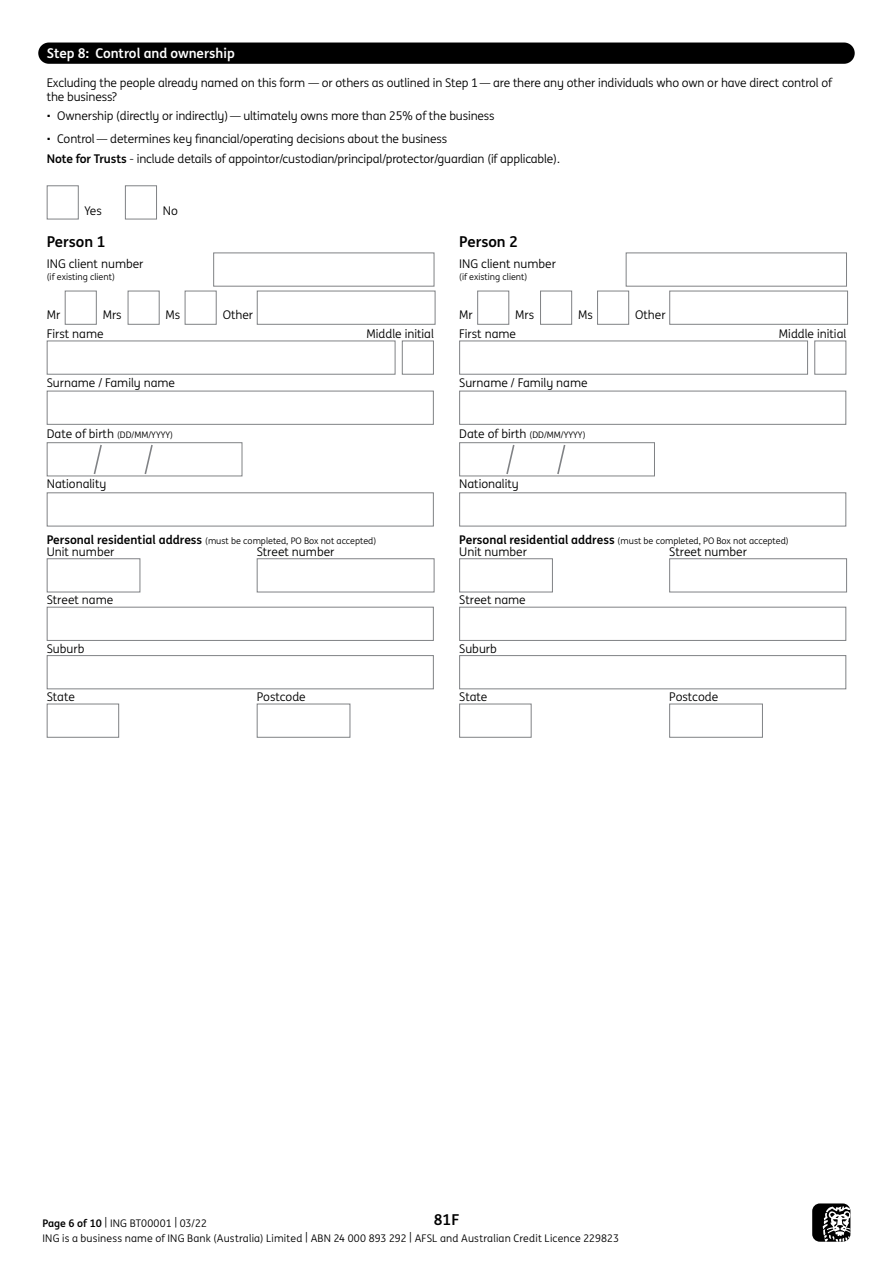
<style>
.page{position:relative;width:893px;height:1263px;background:#fff}
.page>*{position:absolute;margin:0;border:0;box-sizing:border-box;transform-origin:0 0}
.t1{font:700 15px "ING Me";color:#000}
.t2{font:700 13.5px "ING Me";color:#fff}
.t3{font:12px/14.4px "ING Me";letter-spacing:-.01em;color:#000}
.t4{font:10.5px/15px "ING Me";letter-spacing:.015em;color:#000}
.t5{font:9px "ING Me";color:#000}
.s1{font-weight:700}
.s2{font-size:12px}
.s3{font-weight:700;font-size:12px}
</style>
<div class="page">
<div style="left:812px;top:1203px;width:38px;height:39px;background:#000;border-radius:8px"></div>
<svg style="left:823px;top:1206px;width:27px;height:36px"></svg>
<div style="left:47px;top:185px;width:32px;height:34px;border:1px solid #808285"></div>
<div style="left:125px;top:185px;width:32px;height:34px;border:1px solid #808285"></div>
<div style="left:213px;top:253px;width:221px;height:34px;border:1px solid #808285"></div>
<div style="left:65px;top:291px;width:32px;height:34px;border:1px solid #808285"></div>
<div style="left:128px;top:291px;width:32px;height:34px;border:1px solid #808285"></div>
<div style="left:185px;top:291px;width:32px;height:34px;border:1px solid #808285"></div>
<div style="left:257px;top:291px;width:178px;height:34px;border:1px solid #808285"></div>
<div style="left:47px;top:341px;width:348px;height:34px;border:1px solid #808285"></div>
<div style="left:402px;top:341px;width:32px;height:34px;border:1px solid #808285"></div>
<div style="left:47px;top:391px;width:387px;height:34px;border:1px solid #808285"></div>
<div style="left:47px;top:442px;width:195px;height:34px;border:1px solid #808285"></div>
<div style="left:47px;top:492px;width:387px;height:34px;border:1px solid #808285"></div>
<div style="left:47px;top:558px;width:93px;height:34px;border:1px solid #808285"></div>
<div style="left:257px;top:558px;width:177px;height:34px;border:1px solid #808285"></div>
<div style="left:47px;top:607px;width:387px;height:34px;border:1px solid #808285"></div>
<div style="left:47px;top:655px;width:387px;height:34px;border:1px solid #808285"></div>
<div style="left:47px;top:704px;width:72px;height:34px;border:1px solid #808285"></div>
<div style="left:257px;top:704px;width:93px;height:34px;border:1px solid #808285"></div>
<div style="left:626px;top:253px;width:221px;height:34px;border:1px solid #808285"></div>
<div style="left:477px;top:291px;width:32px;height:34px;border:1px solid #808285"></div>
<div style="left:540px;top:291px;width:32px;height:34px;border:1px solid #808285"></div>
<div style="left:597px;top:291px;width:32px;height:34px;border:1px solid #808285"></div>
<div style="left:669px;top:291px;width:179px;height:34px;border:1px solid #808285"></div>
<div style="left:459px;top:341px;width:349px;height:34px;border:1px solid #808285"></div>
<div style="left:814px;top:341px;width:32px;height:34px;border:1px solid #808285"></div>
<div style="left:459px;top:391px;width:387px;height:34px;border:1px solid #808285"></div>
<div style="left:459px;top:442px;width:196px;height:34px;border:1px solid #808285"></div>
<div style="left:459px;top:492px;width:387px;height:34px;border:1px solid #808285"></div>
<div style="left:459px;top:558px;width:94px;height:34px;border:1px solid #808285"></div>
<div style="left:669px;top:558px;width:178px;height:34px;border:1px solid #808285"></div>
<div style="left:459px;top:607px;width:387px;height:34px;border:1px solid #808285"></div>
<div style="left:459px;top:655px;width:387px;height:34px;border:1px solid #808285"></div>
<div style="left:459px;top:704px;width:72px;height:34px;border:1px solid #808285"></div>
<div style="left:669px;top:704px;width:94px;height:34px;border:1px solid #808285"></div>
<svg style="left:93px;top:443px;width:10px;height:33px"></svg>
<svg style="left:143px;top:443px;width:11px;height:33px"></svg>
<svg style="left:505px;top:443px;width:11px;height:33px"></svg>
<svg style="left:556px;top:443px;width:11px;height:33px"></svg>
<div style="left:38px;top:43px;width:817px;height:21px;background:#000;border-radius:11px"></div>
<p class="t2" style="left:47px;top:43px;width:190px">Step 8: Control and ownership</p>
<p class="t3" style="left:47px;top:75px;width:787px">Excluding the people already named on this form — or others as outlined in Step 1— are there any other individuals who own or have direct control of the business?</p>
<p class="t3" style="left:47px;top:108px;width:449px">• Ownership (directly or indirectly)— ultimately owns more than 25% of the business</p>
<p class="t3" style="left:47px;top:128px;width:515px;line-height:20.5px">• Control — determines key financial/operating decisions about the business<br><span class="s1">Note for Trusts</span> - include details of appointor/custodian/principal/protector/guardian (if applicable).</p>
<p class="t3" style="left:58px;top:203px;width:46px"><sup>X</sup> Yes</p>
<p class="t3" style="left:136px;top:203px;width:43px"><sup>X</sup> No</p>
<p class="t1" style="left:47px;top:229px;width:60px">Person 1</p>
<p class="t3" style="left:47px;top:256px;width:98px">ING client number</p>
<p class="t5" style="left:47px;top:270px;width:70px">(if existing client)</p>
<p class="t3" style="left:47px;top:307px;width:41px">Mr <sup>X</sup></p>
<p class="t3" style="left:103px;top:307px;width:47px">Mrs <sup>X</sup></p>
<p class="t3" style="left:166px;top:307px;width:42px">Ms <sup>X</sup></p>
<p class="t3" style="left:223px;top:307px;width:32px">Other</p>
<p class="t3" style="left:47px;top:326px;width:58px">First name</p>
<p class="t3" style="left:366px;top:326px;width:69px">Middle initial</p>
<p class="t3" style="left:47px;top:375px;width:130px">Surname / Family name</p>
<p class="t5" style="left:47px;top:428px;width:128px"><span class="s2">Date of birth</span> (DD/MM/YYYY)</p>
<p class="t3" style="left:47px;top:476px;width:61px">Nationality</p>
<p class="t1" style="left:459px;top:229px;width:60px">Person 2</p>
<p class="t3" style="left:459px;top:256px;width:98px">ING client number</p>
<p class="t5" style="left:459px;top:270px;width:70px">(if existing client)</p>
<p class="t3" style="left:459px;top:307px;width:41px">Mr <sup>X</sup></p>
<p class="t3" style="left:515px;top:307px;width:47px">Mrs <sup>X</sup></p>
<p class="t3" style="left:578px;top:307px;width:42px">Ms <sup>X</sup></p>
<p class="t3" style="left:635px;top:307px;width:32px">Other</p>
<p class="t3" style="left:459px;top:326px;width:58px">First name</p>
<p class="t3" style="left:779px;top:326px;width:69px">Middle initial</p>
<p class="t3" style="left:459px;top:375px;width:130px">Surname / Family name</p>
<p class="t5" style="left:459px;top:428px;width:128px"><span class="s2">Date of birth</span> (DD/MM/YYYY)</p>
<p class="t3" style="left:459px;top:476px;width:61px">Nationality</p>
<p class="t5" style="left:47px;top:534px;width:331px"><span class="s3">Personal residential address</span> (must be completed, PO Box not accepted)</p>
<p class="t3" style="left:47px;top:544px;width:69px">Unit number</p>
<p class="t3" style="left:257px;top:544px;width:79px">Street number</p>
<p class="t3" style="left:47px;top:592px;width:68px">Street name</p>
<p class="t3" style="left:47px;top:641px;width:39px">Suburb</p>
<p class="t3" style="left:47px;top:689px;width:30px">State</p>
<p class="t3" style="left:257px;top:689px;width:50px">Postcode</p>
<p class="t5" style="left:459px;top:534px;width:331px"><span class="s3">Personal residential address</span> (must be completed, PO Box not accepted)</p>
<p class="t3" style="left:459px;top:544px;width:69px">Unit number</p>
<p class="t3" style="left:669px;top:544px;width:79px">Street number</p>
<p class="t3" style="left:459px;top:592px;width:68px">Street name</p>
<p class="t3" style="left:459px;top:641px;width:39px">Suburb</p>
<p class="t3" style="left:459px;top:689px;width:30px">State</p>
<p class="t3" style="left:669px;top:689px;width:50px">Postcode</p>
<p class="t1" style="left:434px;top:1207px;width:27px">81F</p>
<p class="t4" style="left:43px;top:1215px;width:578px"><span class="s1">Page 6 of 10</span> | ING BT00001 | 03/22<br>ING is a business name of ING Bank (Australia) Limited | ABN 24 000 893 292 | AFSL and Australian Credit Licence 229823</p>
</div>
